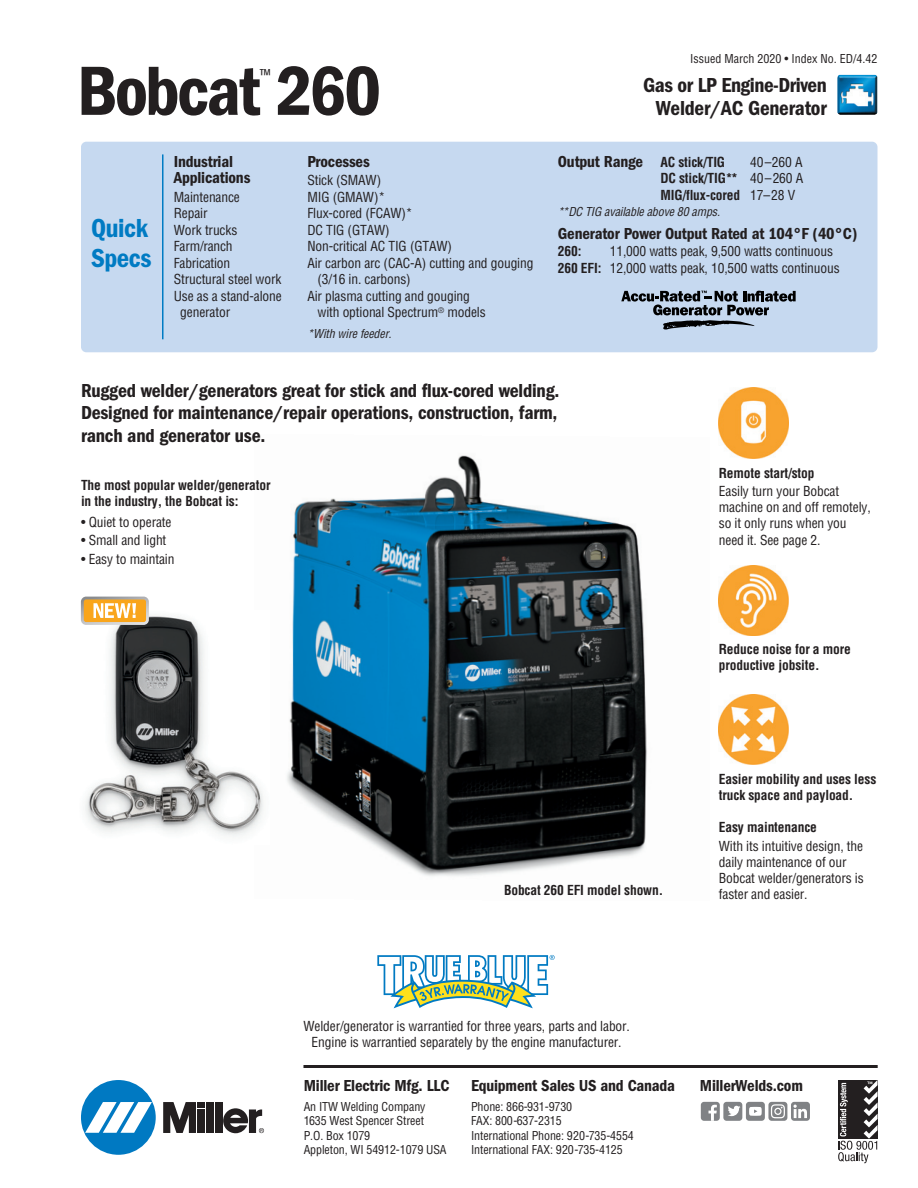
<style>
.page{position:relative;width:918px;height:1188px;background:#fff}
.page>*{position:absolute;margin:0;border:0;box-sizing:border-box;transform-origin:0 0}
.t1{font:72px "ITC Franklin Gothic Std Dm Cd";letter-spacing:-.035em;color:#231f20}
.t2{font:27px/30px "ITC Franklin Gothic Std Dm Cd";letter-spacing:-.015em;color:#007bc3}
.t3{font:21px "ITC Franklin Gothic Std Dm Cd";letter-spacing:-.015em;color:#231f20}
.t4{font:19.5px/22.5px "ITC Franklin Gothic Std Dm Cd";letter-spacing:-.01em;color:#231f20;text-align:justify}
.t5{font:16.5px/16.5px "ITC Franklin Gothic Std Dm Cd";letter-spacing:-.01em;color:#231f20}
.t6{font:condensed 16.5px "ITC Franklin Gothic Std";color:#231f20}
.t7{font:condensed 13.5px/16.2px "Helvetica";letter-spacing:-.01em;color:#231f20}
.t8{font:700 condensed 13.5px/16.2px "Helvetica";letter-spacing:-.01em;color:#231f20}
.t9{font:condensed 12px/14.4px "Helvetica";letter-spacing:-.01em;color:#231f20}
.t10{font:italic condensed 12px "Helvetica";color:#231f20}
.s1{font-family:"Helvetica";font-weight:700;font-stretch:condensed;font-size:13.5px}
.s2{font-weight:400}
.s3{font-weight:700}
</style>
<div class="page">
<img style="left:287px;top:455px;width:360px;height:421px">
<div style="left:81px;top:142px;width:797px;height:210px;background:#c6d9f0;border-radius:5px"></div>
<img style="left:837px;top:75px;width:40px;height:40px">
<svg style="left:377px;top:955px;width:178px;height:53px"></svg>
<svg style="left:621px;top:291px;width:175px;height:39px"></svg>
<hr style="left:162px;top:154px;width:2px;height:185px;background:#007bc3">
<hr style="left:304px;top:1065px;width:573px;height:3px;background:#231f20">
<div style="left:81px;top:1080px;width:75px;height:75px;background:#0079c2;border-radius:50%"></div>
<svg style="left:85px;top:1102px;width:67px;height:31px"></svg>
<div style="left:206px;top:1102px;width:8px;height:31px;background:#231f20"></div>
<div style="left:215px;top:1102px;width:7px;height:31px;background:#231f20"></div>
<div style="left:198px;top:1102px;width:7px;height:6px;background:#231f20"></div>
<div style="left:198px;top:1109px;width:7px;height:24px;background:#231f20"></div>
<svg style="left:163px;top:1102px;width:33px;height:31px"></svg>
<svg style="left:223px;top:1108px;width:41px;height:25px"></svg>
<svg style="left:838px;top:1080px;width:40px;height:83px"></svg>
<div style="left:791px;top:1102px;width:19px;height:19px;background:#808285;border-radius:3px"></div>
<svg style="left:793px;top:1105px;width:14px;height:13px"></svg>
<div style="left:723px;top:1102px;width:19px;height:19px;background:#808285;border-radius:3px"></div>
<svg style="left:728px;top:1106px;width:12px;height:10px"></svg>
<div style="left:746px;top:1102px;width:19px;height:19px;background:#808285;border-radius:3px"></div>
<svg style="left:749px;top:1107px;width:13px;height:9px"></svg>
<div style="left:701px;top:1102px;width:19px;height:19px;background:#808285;border-radius:3px"></div>
<svg style="left:708px;top:1105px;width:9px;height:16px"></svg>
<div style="left:768px;top:1102px;width:19px;height:19px;background:#808285;border-radius:3px"></div>
<svg style="left:771px;top:1104px;width:14px;height:14px"></svg>
<img style="left:85px;top:615px;width:178px;height:222px">
<svg style="left:81px;top:597px;width:68px;height:28px;background:#e9bc71"></svg>
<img style="left:718px;top:388px;width:71px;height:70px">
<img style="left:718px;top:566px;width:71px;height:70px">
<img style="left:718px;top:694px;width:71px;height:70px">
<h1 class="t1" style="left:77px;top:67px;width:306px">Bobcat 260</h1>
<p class="t6" style="left:259px;top:69px;width:13px">™</p>
<h2 class="t2" style="left:91px;top:215px;width:62px">Quick<br>Specs</h2>
<p class="t5" style="left:174px;top:154px;width:78px">Industrial<br>Applications</p>
<p class="t7" style="left:174px;top:190px;width:68px">Maintenance</p>
<p class="t7" style="left:174px;top:206px;width:35px">Repair</p>
<p class="t7" style="left:174px;top:223px;width:65px">Work trucks</p>
<p class="t7" style="left:174px;top:239px;width:60px">Farm/ranch</p>
<p class="t7" style="left:174px;top:256px;width:58px">Fabrication</p>
<p class="t7" style="left:174px;top:272px;width:109px">Structural steel work</p>
<p class="t7" style="left:174px;top:289px;width:110px">Use as a stand-alone</p>
<p class="t7" style="left:180px;top:305px;width:51px">generator</p>
<p class="t5" style="left:307px;top:154px;width:64px">Processes</p>
<p class="t7" style="left:307px;top:173px;width:75px">Stick (SMAW)</p>
<p class="t7" style="left:307px;top:190px;width:79px">MIG (GMAW)*</p>
<p class="t7" style="left:307px;top:206px;width:107px">Flux-cored (FCAW)*</p>
<p class="t7" style="left:307px;top:223px;width:84px">DC TIG (GTAW)</p>
<p class="t7" style="left:307px;top:239px;width:146px">Non-critical AC TIG (GTAW)</p>
<p class="t7" style="left:307px;top:256px;width:228px">Air carbon arc (CAC-A) cutting and gouging</p>
<p class="t7" style="left:317px;top:272px;width:95px">(3/16 in. carbons)</p>
<p class="t7" style="left:307px;top:289px;width:164px">Air plasma cutting and gouging</p>
<p class="t7" style="left:317px;top:305px;width:170px">with optional Spectrum<sup>®</sup> models</p>
<p class="t10" style="left:307px;top:329px;width:88px">*With wire feeder.</p>
<p class="t9" style="left:690px;top:52px;width:189px">Issued March 2020 • Index No. ED/4.42</p>
<h3 class="t3" style="left:643px;top:78px;width:185px">Gas or LP Engine-Driven</h3>
<h3 class="t3" style="left:656px;top:101px;width:173px">Welder/AC Generator</h3>
<p class="t5" style="left:558px;top:154px;width:169px">Output Range <span class="s1">AC stick/TIG</span></p>
<p class="t8" style="left:660px;top:154px;width:144px;text-align:justify;text-indent:90px"><span class="s2">40–260 A </span>DC stick/TIG** <span class="s2">40–260 A </span>MIG/flux-cored <span class="s2">17–28 V</span></p>
<p class="t10" style="left:558px;top:207px;width:166px">**DC TIG available above 80 amps.</p>
<p class="t5" style="left:558px;top:226px;width:301px">Generator Power Output Rated at 104°F (40°C)</p>
<p class="t8" style="left:558px;top:244px;width:25px">260:</p>
<p class="t7" style="left:558px;top:244px;width:283px;text-indent:52px">11,000 watts peak, 9,500 watts continuous<br><span class="s3">260 EFI:</span> 12,000 watts peak, 10,500 watts continuous</p>
<h3 class="t4" style="left:81px;top:381px;width:480px">Rugged welder/generators great for stick and flux-cored welding.<br>Designed for maintenance/repair operations, construction, farm, ranch and generator use.</h3>
<p class="t8" style="left:81px;top:478px;width:191px">The most popular welder/generator in the industry, the Bobcat is:</p>
<p class="t7" style="left:81px;top:515px;width:92px">• Quiet to operate</p>
<p class="t7" style="left:81px;top:533px;width:87px">• Small and light</p>
<p class="t7" style="left:81px;top:552px;width:95px">• Easy to maintain</p>
<p class="t8" style="left:504px;top:883px;width:161px">Bobcat 260 EFI model shown.</p>
<p class="t7" style="left:303px;top:1019px;width:328px;text-align:center">Welder/generator is warrantied for three years, parts and labor.<br>Engine is warrantied separately by the engine manufacturer.</p>
<p class="t8" style="left:719px;top:466px;width:97px">Remote start/stop</p>
<p class="t7" style="left:719px;top:484px;width:153px">Easily turn your Bobcat machine on and off remotely, so it only runs when you need it. See page 2.</p>
<p class="t8" style="left:719px;top:642px;width:134px">Reduce noise for a more productive jobsite.</p>
<p class="t8" style="left:719px;top:772px;width:159px">Easier mobility and uses less truck space and payload.</p>
<p class="t8" style="left:719px;top:821px;width:100px">Easy maintenance</p>
<p class="t7" style="left:719px;top:839px;width:146px">With its intuitive design, the daily maintenance of our<br>Bobcat welder/generators is faster and easier.</p>
<p class="t5" style="left:304px;top:1079px;width:147px">Miller Electric Mfg. LLC</p>
<p class="t9" style="left:304px;top:1100px;width:144px">An ITW Welding Company<br>1635 West Spencer Street<br>P.O. Box 1079<br>Appleton, WI 54912-1079 USA</p>
<p class="t5" style="left:471px;top:1079px;width:206px">Equipment Sales US and Canada</p>
<p class="t5" style="left:700px;top:1079px;width:105px">MillerWelds.com</p>
<p class="t9" style="left:471px;top:1100px;width:164px">Phone: 866-931-9730<br>FAX: 800-637-2315<br>International Phone: 920-735-4554<br>International FAX: 920-735-4125</p>
</div>
